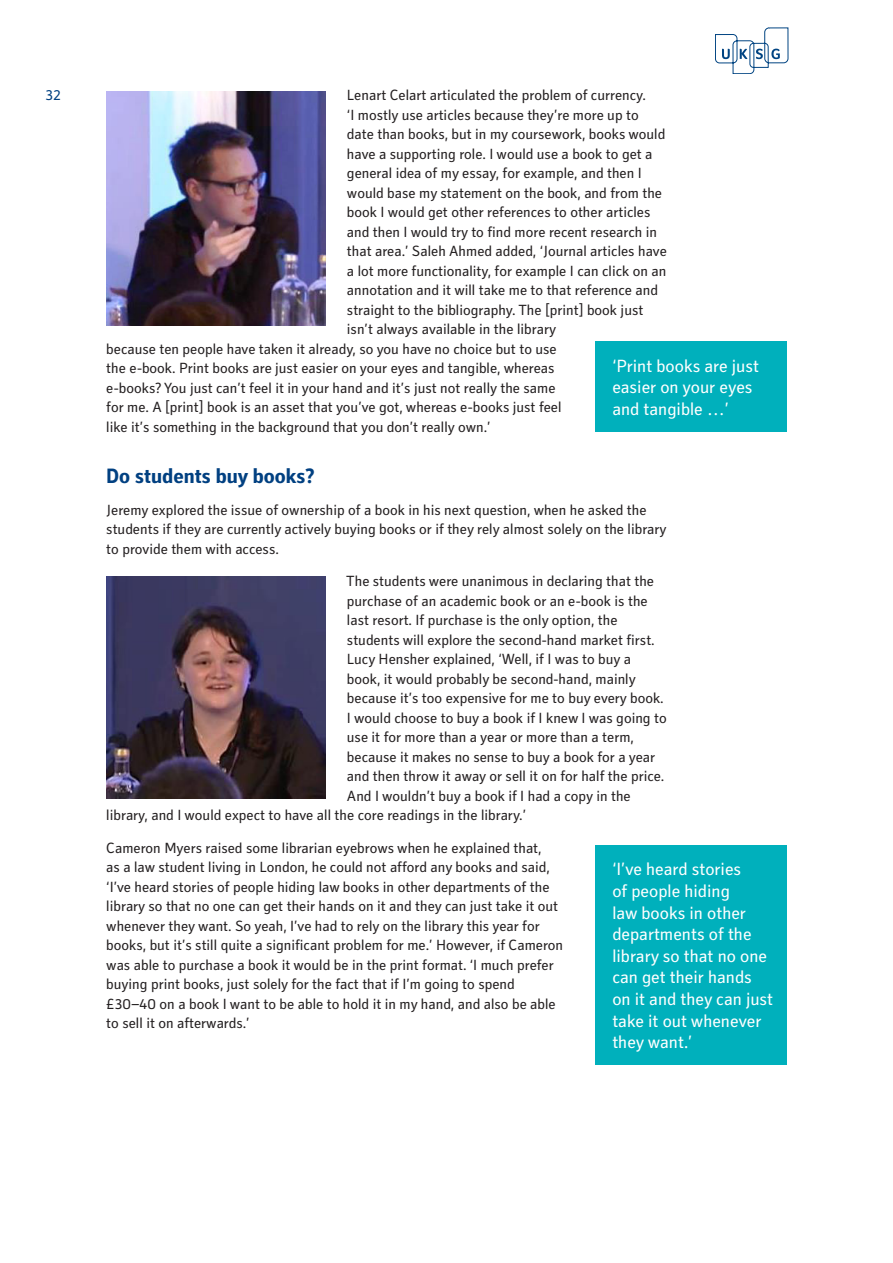
<style>
.page{position:relative;width:893px;height:1263px;background:#fff}
.page>*{position:absolute;margin:0;border:0;box-sizing:border-box;transform-origin:0 0}
.A-Style_Heading{font:700 21px "Secca Std";color:#014081}
.Stand_out_quote{font:18px/21.6px "Secca Std";color:#fff}
.Body{font:15px/19.5px "Secca Std";color:#231f20}
.Body-2{font:15px "Secca Std";color:#014081}
</style>
<div class="page">
<svg style="left:715px;top:28px;width:73px;height:46px"></svg>
<img style="left:106px;top:91px;width:220px;height:235px">
<img style="left:106px;top:576px;width:220px;height:222px">
<div style="left:595px;top:342px;width:192px;height:90px;background:#00b0bc"></div>
<div style="left:595px;top:846px;width:192px;height:219px;background:#00b0bc"></div>
<p class="Body-2" style="left:45px;top:87px;width:17px">32</p>
<p class="Body" style="left:347px;top:86px;width:300px">Lenart Celart articulated the problem of currency.</p>
<p class="Body" style="left:347px;top:106px;width:293px">‘I mostly use articles because they’re more up to</p>
<p class="Body" style="left:347px;top:125px;width:320px">date than books, but in my coursework, books would</p>
<p class="Body" style="left:347px;top:145px;width:307px">have a supporting role. I would use a book to get a</p>
<p class="Body" style="left:347px;top:164px;width:296px">general idea of my essay, for example, and then I</p>
<p class="Body" style="left:347px;top:184px;width:317px">would base my statement on the book, and from the</p>
<p class="Body" style="left:347px;top:203px;width:305px">book I would get other references to other articles</p>
<p class="Body" style="left:347px;top:223px;width:312px">and then I would try to find more recent research in</p>
<p class="Body" style="left:347px;top:242px;width:321px">that area.’ Saleh Ahmed added, ‘Journal articles have</p>
<p class="Body" style="left:347px;top:262px;width:321px">a lot more functionality, for example I can click on an</p>
<p class="Body" style="left:347px;top:281px;width:313px">annotation and it will take me to that reference and</p>
<p class="Body" style="left:347px;top:301px;width:298px">straight to the bibliography. The [print] book just</p>
<p class="Body" style="left:347px;top:320px;width:211px">isn’t always available in the library</p>
<p class="Body" style="left:106px;top:340px;width:452px">because ten people have taken it already, so you have no choice but to use</p>
<p class="Body" style="left:106px;top:359px;width:450px">the e-book. Print books are just easier on your eyes and tangible, whereas</p>
<p class="Body" style="left:106px;top:379px;width:451px">e-books? You just can’t feel it in your hand and it’s just not really the same</p>
<p class="Body" style="left:106px;top:398px;width:457px">for me. A [print] book is an asset that you’ve got, whereas e-books just feel</p>
<p class="Body" style="left:106px;top:418px;width:386px">like it’s something in the background that you don’t really own.’</p>
<p class="A-Style_Heading" style="left:106px;top:464px;width:209px">Do students buy books?</p>
<p class="Body" style="left:106px;top:501px;width:562px">Jeremy explored the issue of ownership of a book in his next question, when he asked the students if they are currently actively buying books or if they rely almost solely on the library to provide them with access.</p>
<p class="Body" style="left:346px;top:572px;width:309px">The students were unanimous in declaring that the</p>
<p class="Body" style="left:347px;top:591px;width:302px">purchase of an academic book or an e-book is the</p>
<p class="Body" style="left:347px;top:611px;width:272px">last resort. If purchase is the only option, the</p>
<p class="Body" style="left:347px;top:630px;width:309px">students will explore the second-hand market first.</p>
<p class="Body" style="left:347px;top:650px;width:286px">Lucy Hensher explained, ‘Well, if I was to buy a</p>
<p class="Body" style="left:347px;top:669px;width:290px">book, it would probably be second-hand, mainly</p>
<p class="Body" style="left:347px;top:689px;width:318px">because it’s too expensive for me to buy every book.</p>
<p class="Body" style="left:347px;top:708px;width:321px">I would choose to buy a book if I knew I was going to</p>
<p class="Body" style="left:347px;top:728px;width:288px">use it for more than a year or more than a term,</p>
<p class="Body" style="left:347px;top:747px;width:310px">because it makes no sense to buy a book for a year</p>
<p class="Body" style="left:347px;top:767px;width:319px">and then throw it away or sell it on for half the price.</p>
<p class="Body" style="left:347px;top:786px;width:285px">And I wouldn’t buy a book if I had a copy in the</p>
<p class="Body" style="left:106px;top:806px;width:421px">library, and I would expect to have all the core readings in the library.’</p>
<p class="Body" style="left:106px;top:838px;width:458px">Cameron Myers raised some librarian eyebrows when he explained that,<br>as a law student living in London, he could not afford any books and said, ‘I’ve heard stories of people hiding law books in other departments of the library so that no one can get their hands on it and they can just take it out whenever they want. So yeah, I’ve had to rely on the library this year for books, but it’s still quite a significant problem for me.’ However, if Cameron was able to purchase a book it would be in the print format. ‘I much prefer buying print books, just solely for the fact that if I’m going to spend £30–40 on a book I want to be able to hold it in my hand, and also be able to sell it on afterwards.’</p>
<p class="Stand_out_quote" style="left:612px;top:356px;width:148px">‘Print books are just easier on your eyes and tangible …’</p>
<p class="Stand_out_quote" style="left:612px;top:859px;width:162px">‘I’ve heard stories<br>of people hiding<br>law books in other departments of the library so that no one can get their hands on it and they can just take it out whenever they want.’</p>
</div>
